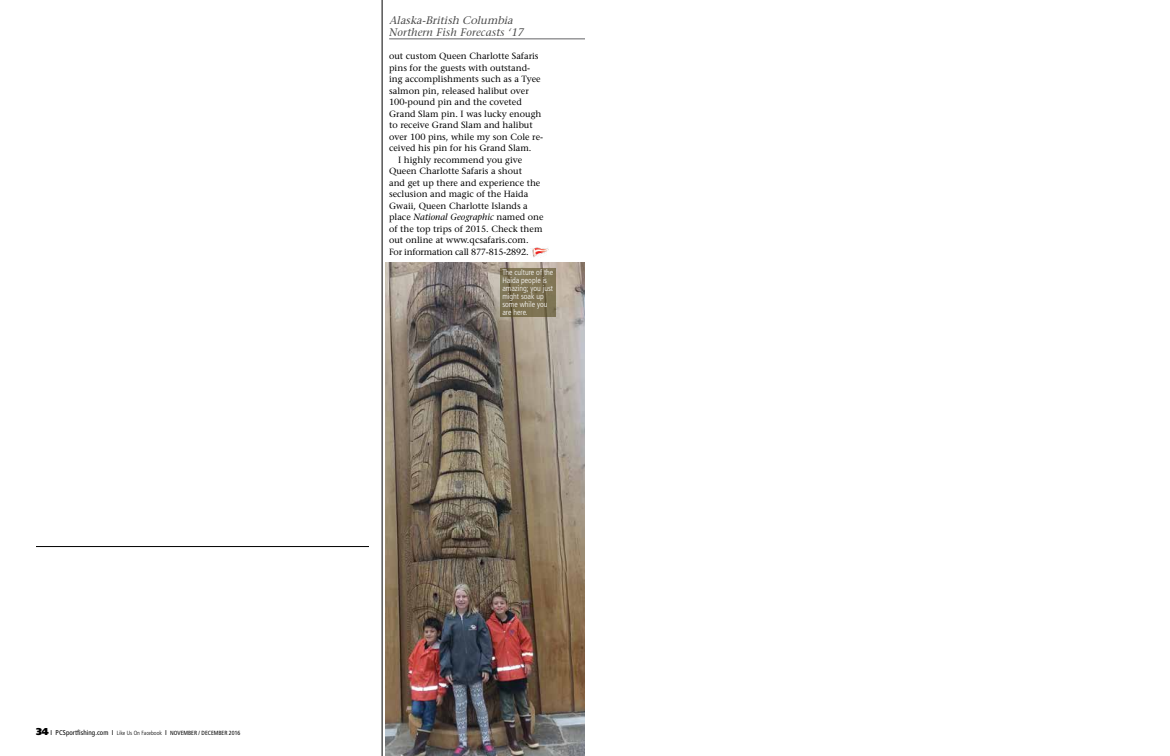
<style>
.page{position:relative;width:1170px;height:756px;background:#fff}
.page>*{position:absolute;margin:0;border:0;box-sizing:border-box;transform-origin:0 0}
.t1{font:italic 11px "Stone Serif";letter-spacing:.015em;color:#000}
.t2{font:italic 11px "Stone Serif";color:#000}
.t3{font:9px "Stone Serif";color:#000}
.t4{font:italic 9px "Stone Serif";color:#000}
.t5{font:9px "Stone Serif";letter-spacing:-.025em;color:#000}
.t6{font:300 condensed 8px/8px "Frutiger";color:#fff}
.t7{font:condensed 7px "Frutiger";letter-spacing:.01em;color:#000}
.s1{font-style:normal}
.s2{font-weight:900;font-stretch:normal;font-size:10px}
.s3{font-weight:300;font-size:6px}
.s4{font-size:6px}
</style>
<div class="page">
<hr style="left:389px;top:38px;width:196px;height:1px;background:#636466">
<img style="left:532px;top:247px;width:17px;height:10px">
<img style="left:385px;top:262px;width:200px;height:494px">
<hr style="left:382px;top:0;width:1px;height:756px;background:#000">
<hr style="left:36px;top:546px;width:333px;height:1px;background:#000">
<svg style="left:500px;top:268px;width:56px;height:49px;background:#7b7151"></svg>
<p class="t2" style="left:389px;top:13px;width:128px">Alaska-British Columbia</p>
<p class="t1" style="left:389px;top:25px;width:137px">Northern Fish Forecasts ‘17</p>
<p class="t3" style="left:389px;top:50px;width:151px">out custom Queen Charlotte Safaris</p>
<p class="t3" style="left:389px;top:62px;width:143px">pins for the guests with outstand-</p>
<p class="t3" style="left:389px;top:73px;width:153px">ing accomplishments such as a Tyee</p>
<p class="t3" style="left:389px;top:85px;width:141px">salmon pin, released halibut over</p>
<p class="t3" style="left:389px;top:96px;width:134px">100-pound pin and the coveted</p>
<p class="t3" style="left:389px;top:108px;width:154px">Grand Slam pin. I was lucky enough</p>
<p class="t3" style="left:389px;top:119px;width:145px">to receive Grand Slam and halibut</p>
<p class="t3" style="left:389px;top:131px;width:155px">over 100 pins, while my son Cole re-</p>
<p class="t3" style="left:389px;top:142px;width:144px">ceived his pin for his Grand Slam.</p>
<p class="t3" style="left:398px;top:154px;width:126px">I highly recommend you give</p>
<p class="t3" style="left:389px;top:165px;width:134px">Queen Charlotte Safaris a shout</p>
<p class="t3" style="left:389px;top:177px;width:153px">and get up there and experience the</p>
<p class="t3" style="left:389px;top:188px;width:141px">seclusion and magic of the Haida</p>
<p class="t3" style="left:389px;top:200px;width:140px">Gwaii, Queen Charlotte Islands a</p>
<p class="t4" style="left:389px;top:211px;width:156px"><span class="s1">place</span> National Geographic <span class="s1">named one</span></p>
<p class="t3" style="left:389px;top:223px;width:155px">of the top trips of 2015. Check them</p>
<p class="t3" style="left:389px;top:234px;width:141px">out online at www.qcsafaris.com.</p>
<p class="t5" style="left:389px;top:246px;width:141px">For information call 877-815-2892.</p>
<p class="t6" style="left:502px;top:269px;width:52px">The culture of the<br>Haida people is amazing; you just might soak up some while you are here.</p>
<p class="t7" style="left:36px;top:729px;width:206px"><span class="s2">34</span> I PCSportfishing.com I <span class="s3">Like Us On Facebook</span> I <span class="s4">NOVEMBER / DECEMBER 2016</span></p>
</div>
